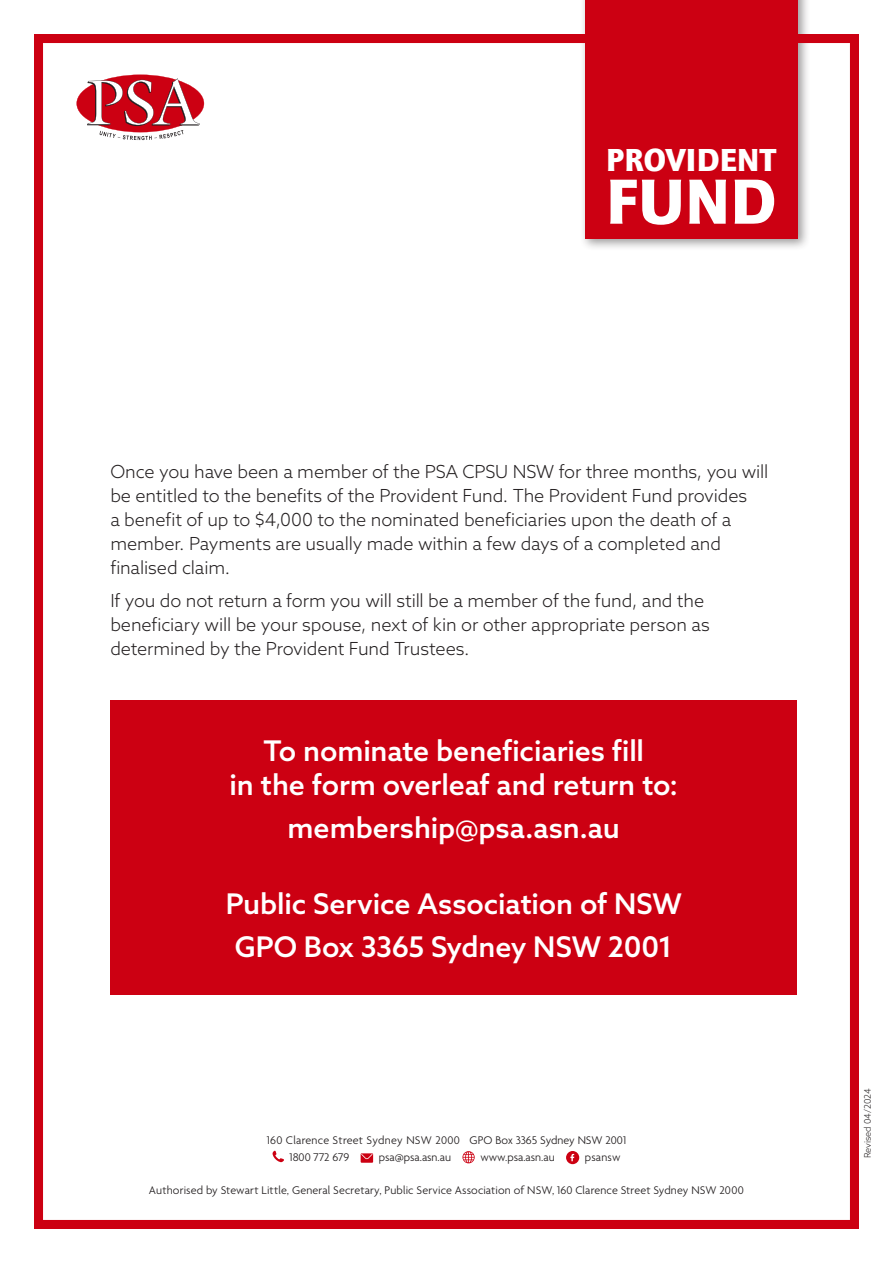
<style>
.page{position:relative;width:893px;height:1263px;background:#fff}
.page>*{position:absolute;margin:0;border:0;box-sizing:border-box;transform-origin:0 0}
.HEAD{font:900 66px "Quay Sans ITC Std";color:#fff}
.HEAD-2{font:900 33px "Quay Sans ITC Std";letter-spacing:.01em;color:#fff}
.t1{font:500 28.5px/34.2px "Azo Sans";letter-spacing:-.005em;color:#fff;text-align:center}
.t2{font:300 18px/24px "Azo Sans";letter-spacing:-.01em;color:#231f20}
.Body{font:300 12px "Agenda";letter-spacing:.01em;color:#231f20}
.ADDRESS{font:300 12px/16.5px "Agenda";color:#231f20}
.BM{font:300 9px "Azo Sans";color:#231f20}
</style>
<div class="page">
<svg style="left:77px;top:75px;width:127px;height:65px"></svg>
<div style="left:110px;top:700px;width:687px;height:295px;background:#cc0012"></div>
<svg style="left:273px;top:1151px;width:11px;height:11px"></svg>
<svg style="left:361px;top:1153px;width:12px;height:10px"></svg>
<svg style="left:462px;top:1151px;width:13px;height:12px"></svg>
<svg style="left:566px;top:1151px;width:13px;height:13px"></svg>
<svg style="left:570px;top:1154px;width:4px;height:7px"></svg>
<div style="left:580px;top:0;width:231px;height:251px;background:#231f20;opacity:.45"></div>
<div style="left:585px;top:0;width:212px;height:238px;background:#cc0012"></div>
<div style="left:34px;top:34px;width:825px;height:1195px;border:9px solid #cc0012"></div>
<p class="HEAD-2" style="left:606px;top:141px;width:171px">PROVIDENT</p>
<p class="HEAD" style="left:606px;top:162px;width:172px">FUND</p>
<p class="t2" style="left:110px;top:460px;width:660px">Once you have been a member of the PSA CPSU NSW for three months, you will be entitled to the benefits of the Provident Fund. The Provident Fund provides<br>a benefit of up to $4,000 to the nominated beneficiaries upon the death of a member. Payments are usually made within a few days of a completed and finalised claim.</p>
<p class="t2" style="left:110px;top:588px;width:601px">If you do not return a form you will still be a member of the fund, and the beneficiary will be your spouse, next of kin or other appropriate person as determined by the Provident Fund Trustees.</p>
<p class="t1" style="left:229px;top:733px;width:450px">To nominate beneficiaries fill<br>in the form overleaf and return to:</p>
<p class="t1" style="left:288px;top:810px;width:334px">membership@psa.asn.au</p>
<p class="t1" style="left:226px;top:887px;width:458px">Public Service Association of NSW</p>
<p class="t1" style="left:235px;top:929px;width:439px">GPO Box 3365 Sydney NSW 2001</p>
<p class="ADDRESS" style="left:290px;top:1133px;width:338px;text-indent:-23px">160 Clarence Street Sydney NSW 2000 GPO Box 3365 Sydney NSW 2001<br>1800 772 679</p>
<p class="ADDRESS" style="left:379px;top:1149px;width:74px">psa@psa.asn.au</p>
<p class="ADDRESS" style="left:480px;top:1149px;width:76px">www.psa.asn.au</p>
<p class="ADDRESS" style="left:585px;top:1149px;width:37px">psansw</p>
<p class="Body" style="left:149px;top:1184px;width:596px">Authorised by Stewart Little, General Secretary, Public Service Association of NSW, 160 Clarence Street Sydney NSW 2000</p>
<p class="BM" style="left:862px;top:1158px;width:72px;rotate:-90deg">Revised 04/2024</p>
</div>
